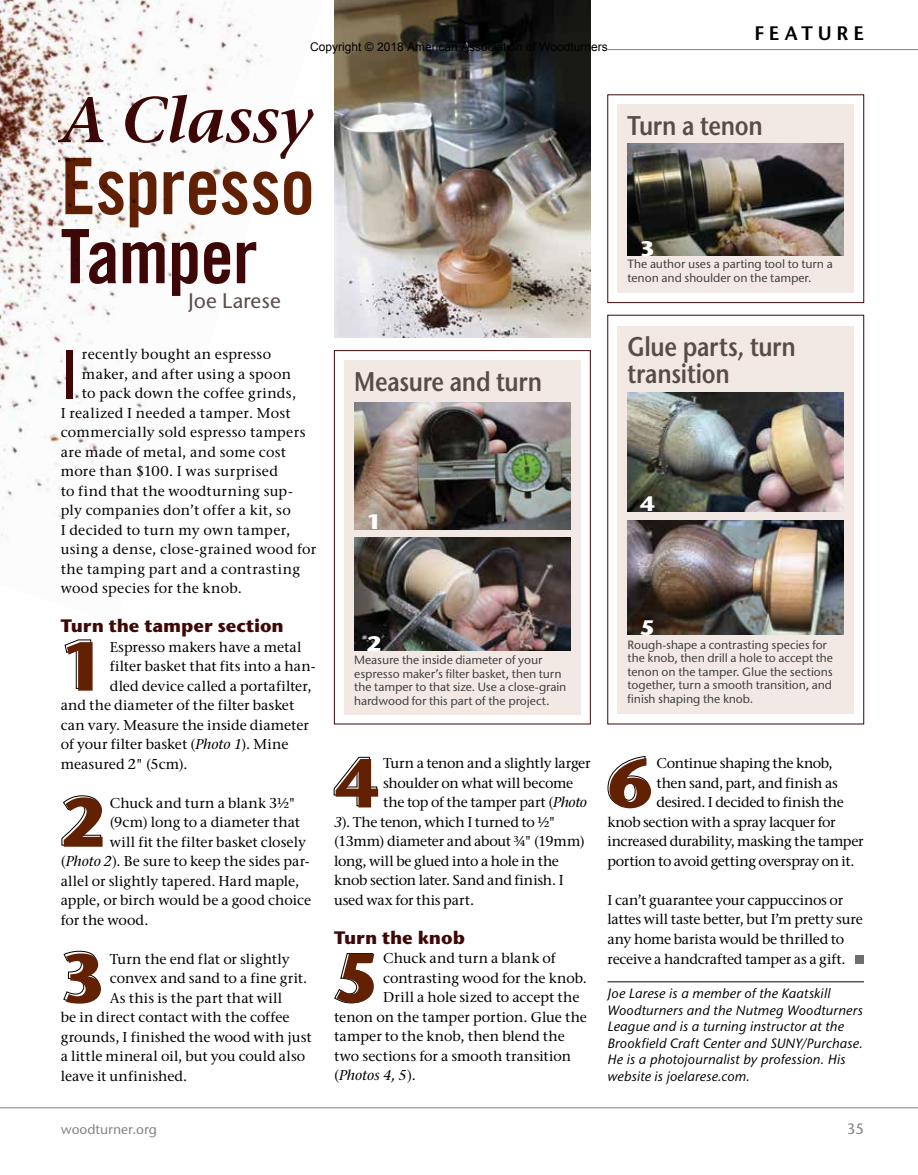
<style>
.page{position:relative;width:918px;height:1175px;background:#fff}
.page>*{position:absolute;margin:0;border:0;box-sizing:border-box;transform-origin:0 0}
.t1{font:78px "Trade Gothic Bold Cond Twenty";color:#632104}
.t2{font:75px "Trade Gothic Bold Cond Twenty";letter-spacing:-.01em;color:#3f0808}
.t3{font:700 69.3px "Stone Sans ITC Pro";color:#632104}
.t4{font:500 69.3px "Stone Sans ITC Pro";color:#3f0808}
.t5{font:italic 600 64.5px "Stone Serif ITC Pro";letter-spacing:-.02em;color:#3f0808}
.t6{font:600 27px/27px "Stone Sans ITC Pro";letter-spacing:-.015em;color:#584b48;scale:.85 1}
.t7{font:500 21px "Stone Sans ITC Pro";color:#584b48}
.t8{font:700 21px "Stone Sans ITC Pro";color:#fff;scale:1.1 1}
.t9{font:600 19.5px "Stone Sans ITC Pro";letter-spacing:.255em;color:#000}
.t10{font:700 18px "Stone Sans ITC Pro";letter-spacing:-.005em;color:#3f0808}
.t11{font:500 15px "Stone Sans ITC Pro";color:#808285}
.t12{font:500 14.25px/19.5px "Stone Serif ITC Pro";color:#000}
.t13{font:500 14.25px "Stone Serif ITC Pro";letter-spacing:-.02em;color:#000}
.t14{font:500 14.25px "Stone Serif ITC Pro";letter-spacing:.025em;color:#000}
.t15{font:500 14.25px "Stone Serif ITC Pro";letter-spacing:.03em;color:#000}
.t16{font:500 14.25px "Stone Serif ITC Pro";letter-spacing:.02em;color:#000}
.t17{font:500 14.25px "Stone Serif ITC Pro";letter-spacing:-.03em;color:#000}
.t18{font:500 14.25px "Stone Serif ITC Pro";letter-spacing:-.025em;color:#000}
.t19{font:italic 500 14.25px "Stone Serif ITC Pro";color:#000}
.t20{font:italic 500 13.5px/16.5px "Stone Sans ITC Pro";letter-spacing:.005em;color:#000}
.t21{font:500 13.5px "Stone Sans ITC Pro";color:#808285}
.t22{font:500 12px/13.5px "Stone Sans ITC Pro";letter-spacing:-.005em;color:#414042}
.t23{font:12px "Arial";color:#000}
.s1{font-style:italic}
.s2{font-style:normal}
</style>
<div class="page">
<hr style="left:0;top:1107px;width:918px;height:1px;background:#808285">
<hr style="left:608px;top:49px;width:310px;height:1px;background:#808285">
<img style="left:0;top:0;width:263px;height:537px">
<img style="left:334px;top:0;width:257px;height:338px">
<div style="left:334px;top:350px;width:257px;height:374px;background:#fff;border:1px solid #3f0808"></div>
<div style="left:607px;top:315px;width:257px;height:409px;background:#fff;border:1px solid #3f0808"></div>
<div style="left:607px;top:94px;width:257px;height:209px;background:#fff;border:1px solid #3f0808"></div>
<div style="left:344px;top:360px;width:236px;height:354px;background:#f2e9e4"></div>
<div style="left:618px;top:326px;width:236px;height:387px;background:#f2e9e4"></div>
<div style="left:618px;top:105px;width:236px;height:188px;background:#f2e9e4"></div>
<img style="left:354px;top:402px;width:217px;height:127px">
<img style="left:628px;top:393px;width:216px;height:118px">
<img style="left:628px;top:143px;width:216px;height:113px">
<img style="left:354px;top:538px;width:217px;height:113px">
<img style="left:628px;top:520px;width:216px;height:114px">
<svg style="left:64px;top:639px;width:27px;height:50px"></svg>
<svg style="left:61px;top:795px;width:40px;height:51px"></svg>
<svg style="left:333px;top:756px;width:44px;height:50px"></svg>
<svg style="left:334px;top:953px;width:39px;height:50px"></svg>
<svg style="left:607px;top:756px;width:43px;height:51px"></svg>
<svg style="left:63px;top:950px;width:37px;height:52px"></svg>
<hr style="left:608px;top:981px;width:256px;height:1px;background:#000">
<div style="left:856px;top:955px;width:8px;height:8px;background:#6d6e71"></div>
<p class="t23" style="left:310px;top:39px;width:299px">Copyright © 2018 American Association of Woodturners</p>
<h3 class="t9" style="left:754px;top:21px;width:111px">FEATURE</h3>
<h3 class="t5" style="left:61px;top:80px;width:253px">A Classy</h3>
<h1 class="t1" style="left:61px;top:139px;width:256px">Espresso</h1>
<h2 class="t2" style="left:61px;top:211px;width:199px">Tamper</h2>
<h3 class="t7" style="left:188px;top:288px;width:94px">Joe Larese</h3>
<h3 class="t4" style="left:61px;top:332px;width:20px">I</h3>
<p class="t14" style="left:82px;top:346px;width:191px">recently bought an espresso</p>
<p class="t15" style="left:82px;top:365px;width:211px">maker, and after using a spoon</p>
<p class="t16" style="left:82px;top:385px;width:216px">to pack down the coffee grinds,</p>
<p class="t15" style="left:61px;top:404px;width:232px">I realized I needed a tamper. Most</p>
<p class="t14" style="left:61px;top:424px;width:246px">commercially sold espresso tampers</p>
<p class="t16" style="left:61px;top:443px;width:227px">are made of metal, and some cost</p>
<p class="t14" style="left:61px;top:463px;width:219px">more than $100. I was surprised</p>
<p class="t15" style="left:61px;top:482px;width:234px">to find that the woodturning sup-</p>
<p class="t12" style="left:61px;top:501px;width:232px">ply companies don’t offer a kit, so</p>
<p class="t15" style="left:61px;top:521px;width:231px">I decided to turn my own tamper,</p>
<p class="t14" style="left:61px;top:541px;width:257px">using a dense, close-grained wood for</p>
<p class="t14" style="left:61px;top:560px;width:241px">the tamping part and a contrasting</p>
<p class="t16" style="left:61px;top:580px;width:183px">wood species for the knob.</p>
<p class="t10" style="left:61px;top:614px;width:225px">Turn the tamper section</p>
<h3 class="t3" style="left:61px;top:621px;width:48px">1</h3>
<p class="t12" style="left:110px;top:637px;width:193px">Espresso makers have a metal</p>
<p class="t12" style="left:110px;top:656px;width:207px">filter basket that fits into a han-</p>
<p class="t12" style="left:110px;top:676px;width:203px">dled device called a portafilter,</p>
<p class="t12" style="left:61px;top:695px;width:235px">and the diameter of the filter basket</p>
<p class="t12" style="left:61px;top:715px;width:250px">can vary. Measure the inside diameter</p>
<p class="t12" style="left:61px;top:734px;width:229px">of your filter basket (<span class="s1">Photo 1</span>). Mine</p>
<p class="t12" style="left:61px;top:754px;width:128px">measured 2" (5cm).</p>
<h3 class="t3" style="left:61px;top:777px;width:48px">2</h3>
<p class="t12" style="left:110px;top:793px;width:187px">Chuck and turn a blank 3½"</p>
<p class="t12" style="left:110px;top:812px;width:192px">(9cm) long to a diameter that</p>
<p class="t12" style="left:110px;top:832px;width:198px">will fit the filter basket closely</p>
<p class="t12" style="left:61px;top:851px;width:250px">(<span class="s1">Photo 2</span>). Be sure to keep the sides par-</p>
<p class="t12" style="left:61px;top:871px;width:240px">allel or slightly tapered. Hard maple,</p>
<p class="t12" style="left:61px;top:890px;width:252px">apple, or birch would be a good choice</p>
<p class="t12" style="left:61px;top:910px;width:89px">for the wood.</p>
<h3 class="t3" style="left:61px;top:933px;width:48px">3</h3>
<p class="t12" style="left:110px;top:949px;width:181px">Turn the end flat or slightly</p>
<p class="t12" style="left:110px;top:968px;width:199px">convex and sand to a fine grit.</p>
<p class="t16" style="left:110px;top:989px;width:174px">As this is the part that will</p>
<p class="t12" style="left:61px;top:1007px;width:230px">be in direct contact with the coffee</p>
<p class="t12" style="left:61px;top:1027px;width:253px">grounds, I finished the wood with just</p>
<p class="t12" style="left:61px;top:1046px;width:246px">a little mineral oil, but you could also</p>
<p class="t12" style="left:61px;top:1066px;width:128px">leave it unfinished.</p>
<h3 class="t6" style="left:354px;top:367px;width:223px">Measure and turn</h3>
<h3 class="t6" style="left:628px;top:112px;width:161px">Turn a tenon</h3>
<h3 class="t8" style="left:640px;top:235px;width:16px">3</h3>
<p class="t22" style="left:628px;top:257px;width:207px">The author uses a parting tool to turn a tenon and shoulder on the tamper.</p>
<h3 class="t6" style="left:628px;top:333px;width:199px">Glue parts, turn transition</h3>
<h3 class="t8" style="left:366px;top:508px;width:16px">1</h3>
<h3 class="t8" style="left:640px;top:490px;width:16px">4</h3>
<h3 class="t8" style="left:366px;top:630px;width:16px">2</h3>
<p class="t22" style="left:354px;top:653px;width:214px">Measure the inside diameter of your espresso maker’s filter basket, then turn the tamper to that size. Use a close-grain hardwood for this part of the project.</p>
<h3 class="t8" style="left:640px;top:613px;width:16px">5</h3>
<p class="t22" style="left:628px;top:638px;width:207px">Rough-shape a contrasting species for the knob, then drill a hole to accept the tenon on the tamper. Glue the sections together, turn a smooth transition, and finish shaping the knob.</p>
<h3 class="t3" style="left:334px;top:738px;width:48px">4</h3>
<p class="t13" style="left:383px;top:755px;width:209px">Turn a tenon and a slightly larger</p>
<p class="t18" style="left:383px;top:774px;width:192px">shoulder on what will become</p>
<p class="t12" style="left:383px;top:793px;width:205px">the top of the tamper part (<span class="s1">Photo</span></p>
<p class="t13" style="left:334px;top:813px;width:223px"><span class="s1">3</span>). The tenon, which I turned to ½"</p>
<p class="t13" style="left:334px;top:832px;width:252px">(13mm) diameter and about ¾" (19mm)</p>
<p class="t13" style="left:334px;top:852px;width:226px">long, will be glued into a hole in the</p>
<p class="t12" style="left:334px;top:870px;width:231px">knob section later. Sand and finish. I</p>
<p class="t12" style="left:334px;top:890px;width:142px">used wax for this part.</p>
<p class="t10" style="left:334px;top:925px;width:132px">Turn the knob</p>
<h3 class="t3" style="left:334px;top:932px;width:48px">5</h3>
<p class="t12" style="left:383px;top:948px;width:174px">Chuck and turn a blank of</p>
<p class="t12" style="left:383px;top:968px;width:205px">contrasting wood for the knob.</p>
<p class="t12" style="left:383px;top:987px;width:198px">Drill a hole sized to accept the</p>
<p class="t12" style="left:334px;top:1007px;width:254px">tenon on the tamper portion. Glue the</p>
<p class="t12" style="left:334px;top:1026px;width:232px">tamper to the knob, then blend the</p>
<p class="t12" style="left:334px;top:1046px;width:239px">two sections for a smooth transition</p>
<p class="t19" style="left:334px;top:1066px;width:83px"><span class="s2">(</span>Photos 4, 5<span class="s2">).</span></p>
<h3 class="t3" style="left:608px;top:738px;width:48px">6</h3>
<p class="t17" style="left:657px;top:755px;width:178px">Continue shaping the knob,</p>
<p class="t12" style="left:657px;top:773px;width:183px">then sand, part, and finish as</p>
<p class="t13" style="left:657px;top:794px;width:189px">desired. I decided to finish the</p>
<p class="t18" style="left:608px;top:813px;width:230px">knob section with a spray lacquer for</p>
<p class="t12" style="left:608px;top:832px;width:258px">increased durability, masking the tamper</p>
<p class="t17" style="left:608px;top:852px;width:248px">portion to avoid getting overspray on it.</p>
<p class="t12" style="left:608px;top:890px;width:257px">I can’t guarantee your cappuccinos or lattes will taste better, but I’m pretty sure any home barista would be thrilled to receive a handcrafted tamper as a gift.</p>
<p class="t20" style="left:608px;top:985px;width:257px">Joe Larese is a member of the Kaatskill Woodturners and the Nutmeg Woodturners League and is a turning instructor at the Brookfield Craft Center and SUNY/Purchase.<br>He is a photojournalist by profession. His website is joelarese.com.</p>
<p class="t21" style="left:61px;top:1120px;width:98px">woodturner.org</p>
<p class="t11" style="left:847px;top:1119px;width:19px">35</p>
</div>
